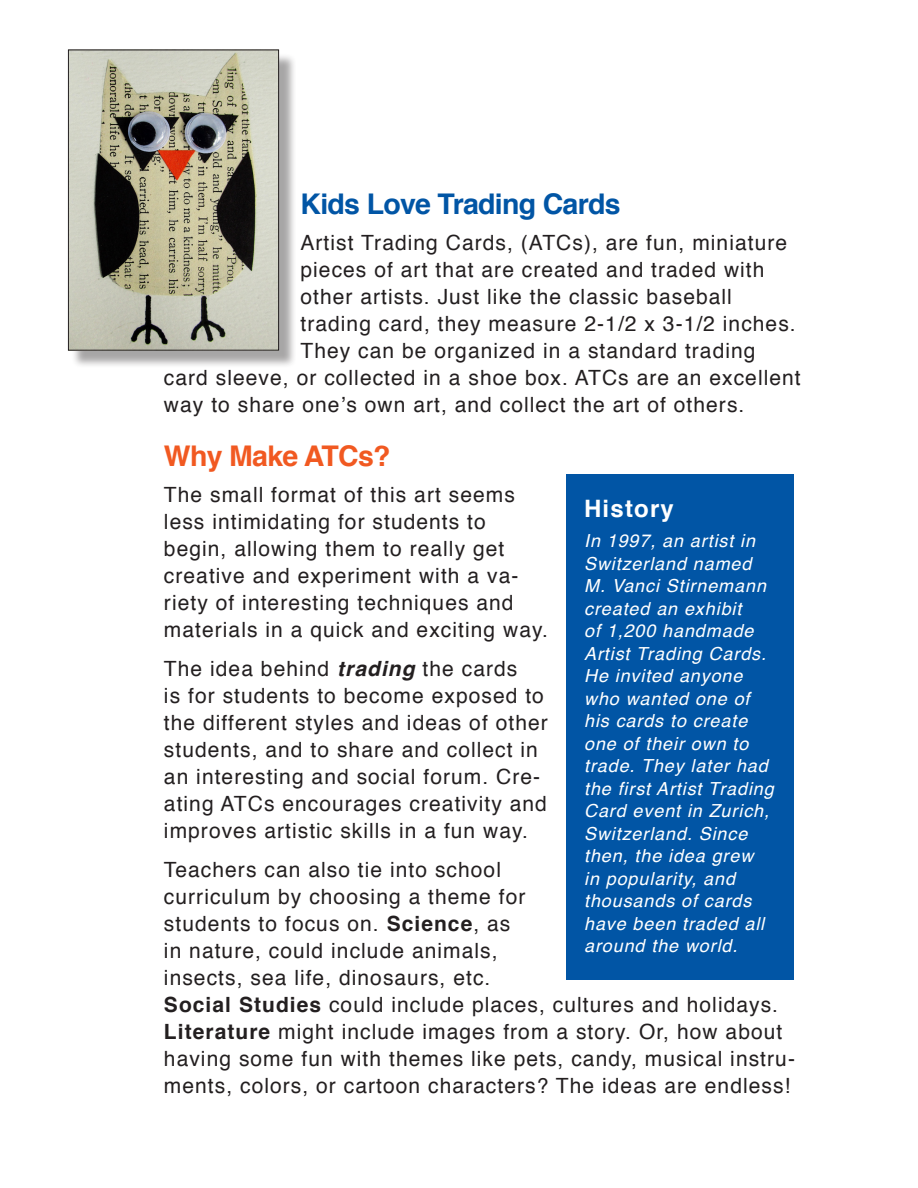
<style>
.page{position:relative;width:918px;height:1188px;background:#fff}
.page>*{position:absolute;margin:0;border:0;box-sizing:border-box;transform-origin:0 0}
.t1{font:700 28.5px "Helvetica";letter-spacing:-.025em;color:#0155a5}
.t2{font:700 28.5px "Helvetica";letter-spacing:-.025em;color:#f15921}
.t3{font:700 24px "Helvetica";letter-spacing:.05em;color:#fff}
.t4{font:21px/27px "Helvetica";letter-spacing:.05em;color:#231f20}
.t5{font:italic 18px/22.5px "Helvetica";letter-spacing:.05em;color:#fff}
.s1{font-weight:700;font-style:italic}
.s2{font-weight:700}
</style>
<div class="page">
<div style="left:72px;top:53px;width:224px;height:315px;background:#231f20;opacity:.4"></div>
<img style="left:70px;top:52px;width:207px;height:297px">
<div style="left:68px;top:50px;width:211px;height:301px;border:1px solid #231f20"></div>
<div style="left:567px;top:475px;width:227px;height:505px;background:#0155a5"></div>
<p class="t1" style="left:301px;top:181px;width:322px">Kids Love Trading Cards</p>
<p class="t4" style="left:301px;top:229px;width:488px">Artist Trading Cards, (ATCs), are fun, miniature pieces of art that are created and traded with other artists. Just like the classic baseball</p>
<p class="t4" style="left:301px;top:310px;width:497px">trading card, they measure 2-1/2 x 3-1/2 inches.</p>
<p class="t4" style="left:301px;top:337px;width:456px">They can be organized in a standard trading</p>
<p class="t4" style="left:164px;top:364px;width:638px">card sleeve, or collected in a shoe box. ATCs are an excellent</p>
<p class="t4" style="left:164px;top:391px;width:582px">way to share one’s own art, and collect the art of others.</p>
<p class="t2" style="left:164px;top:433px;width:228px">Why Make ATCs?</p>
<p class="t4" style="left:164px;top:481px;width:352px">The small format of this art seems less intimidating for students to</p>
<p class="t4" style="left:164px;top:535px;width:385px">begin, allowing them to really get creative and experiment with a va&shy;riety of interesting techniques and materials in a quick and exciting way.</p>
<p class="t4" style="left:164px;top:655px;width:355px">The idea behind <span class="s1">trading</span> the cards</p>
<p class="t4" style="left:164px;top:682px;width:385px">is for students to become exposed to the different styles and ideas of other students, and to share and collect in an interesting and social forum. Cre&shy;ating ATCs encourages creativity and improves artistic skills in a fun way.</p>
<p class="t4" style="left:164px;top:856px;width:339px">Teachers can also tie into school</p>
<p class="t4" style="left:164px;top:883px;width:363px">curriculum by choosing a theme for students to focus on. <span class="s2">Science</span>, as</p>
<p class="t4" style="left:164px;top:937px;width:335px">in nature, could include animals,</p>
<p class="t4" style="left:164px;top:964px;width:328px">insects, sea life, dinosaurs, etc.</p>
<p class="t4" style="left:164px;top:991px;width:633px"><span class="s2">Social Studies</span> could include places, cultures and holidays.<br><span class="s2">Literature</span> might include images from a story. Or, how about having some fun with themes like pets, candy, musical instru&shy;ments, colors, or cartoon characters? The ideas are endless!</p>
<p class="t3" style="left:584px;top:490px;width:91px">History</p>
<p class="t5" style="left:584px;top:530px;width:191px">In 1997, an artist in<br>Switzerland named<br>M. Vanci Stirnemann created an exhibit<br>of 1,200 handmade<br>Artist Trading Cards.<br>He invited anyone who wanted one of his cards to create one of their own to trade. They later had the first Artist Trading<br>Card event in Zurich,<br>Switzerland. Since then, the idea grew<br>in popularity, and thousands of cards have been traded all around the world.</p>
</div>
